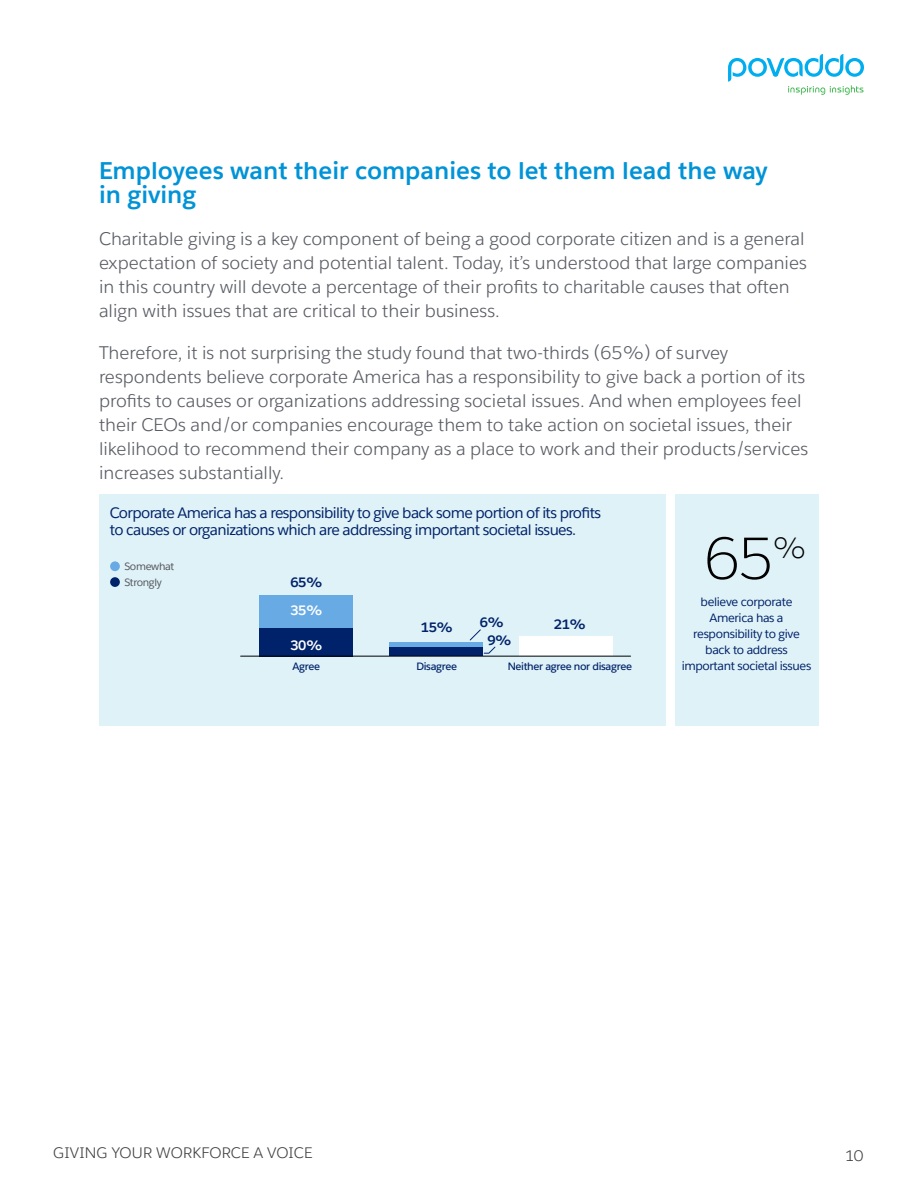
<style>
.page{position:relative;width:918px;height:1188px;background:#fff}
.page>*{position:absolute;margin:0;border:0;box-sizing:border-box;transform-origin:0 0}
.t1{font:300 58.05px "Salesforce Sans";color:#000}
.t2{font:700 24px/24px "Salesforce Sans";color:#0093d7}
.t3{font:18px/24px "Salesforce Sans";color:#595c64}
.t4{font:15px/17.2px "Salesforce Sans";letter-spacing:-.04em;color:#00226a}
.t5{font:15px "Salesforce Sans";letter-spacing:.01em;color:#414042}
.t6{font:700 13.5px "Salesforce Sans";color:#00226a}
.t7{font:700 13.5px "Salesforce Sans";color:#fff}
.t8{font:12px/15.9px "Salesforce Sans";letter-spacing:-.03em;color:#00226a;text-align:center}
.t9{font:600 10.5px "Salesforce Sans";letter-spacing:-.03em;color:#00226a}
.t10{font:10.5px/15.8px "Salesforce Sans";letter-spacing:-.03em;color:#52555b}
</style>
<div class="page">
<svg style="left:728px;top:54px;width:136px;height:41px"></svg>
<div style="left:675px;top:495px;width:144px;height:231px;background:#dff2f7"></div>
<div style="left:99px;top:495px;width:567px;height:231px;background:#dff2f7"></div>
<div style="left:110px;top:561px;width:10px;height:10px;background:#67aae4;border-radius:50%"></div>
<div style="left:110px;top:577px;width:10px;height:10px;background:#00226a;border-radius:50%"></div>
<div style="left:259px;top:595px;width:94px;height:33px;background:#67aae4"></div>
<div style="left:389px;top:642px;width:94px;height:6px;background:#67aae4"></div>
<div style="left:259px;top:628px;width:94px;height:28px;background:#00226a"></div>
<div style="left:389px;top:648px;width:94px;height:8px;background:#00226a"></div>
<div style="left:519px;top:637px;width:94px;height:19px;background:#fff"></div>
<hr style="left:241px;top:656px;width:390px;height:1px;background:#000">
<svg style="left:469px;top:629px;width:27px;height:25px"></svg>
<h2 class="t2" style="left:99px;top:159px;width:670px">Employees want their companies to let them lead the way in giving</h2>
<p class="t3" style="left:99px;top:227px;width:709px">Charitable giving is a key component of being a good corporate citizen and is a general expectation of society and potential talent. Today, it’s understood that large companies in this country will devote a percentage of their profits to charitable causes that often align with issues that are critical to their business.</p>
<p class="t3" style="left:99px;top:341px;width:711px">Therefore, it is not surprising the study found that two-thirds (65%) of survey respondents believe corporate America has a responsibility to give back a portion of its profits to causes or organizations addressing societal issues. And when employees feel their CEOs and/or companies encourage them to take action on societal issues, their likelihood to recommend their company as a place to work and their products/services increases substantially.</p>
<p class="t4" style="left:110px;top:504px;width:493px">Corporate America has a responsibility to give back some portion of its profits to causes or organizations which are addressing important societal issues.</p>
<p class="t10" style="left:124px;top:559px;width:51px">Somewhat<br>Strongly</p>
<p class="t6" style="left:290px;top:574px;width:34px">65%</p>
<p class="t7" style="left:290px;top:602px;width:34px">35%</p>
<p class="t7" style="left:290px;top:637px;width:34px">30%</p>
<p class="t6" style="left:421px;top:619px;width:34px">15%</p>
<p class="t6" style="left:480px;top:614px;width:26px">6%</p>
<p class="t6" style="left:554px;top:616px;width:34px">21%</p>
<p class="t6" style="left:487px;top:632px;width:26px">9%</p>
<p class="t9" style="left:293px;top:659px;width:29px">Agree</p>
<p class="t9" style="left:416px;top:659px;width:42px">Disagree</p>
<p class="t9" style="left:508px;top:659px;width:126px">Neither agree nor disagree</p>
<h1 class="t1" style="left:704px;top:523px;width:104px">65<sup>%</sup></h1>
<p class="t8" style="left:682px;top:594px;width:131px">believe corporate<br>America has a responsibility to give back to address important societal issues</p>
<p class="t5" style="left:53px;top:1144px;width:261px">GIVING YOUR WORKFORCE A VOICE</p>
<p class="t5" style="left:846px;top:1146px;width:19px">10</p>
</div>
